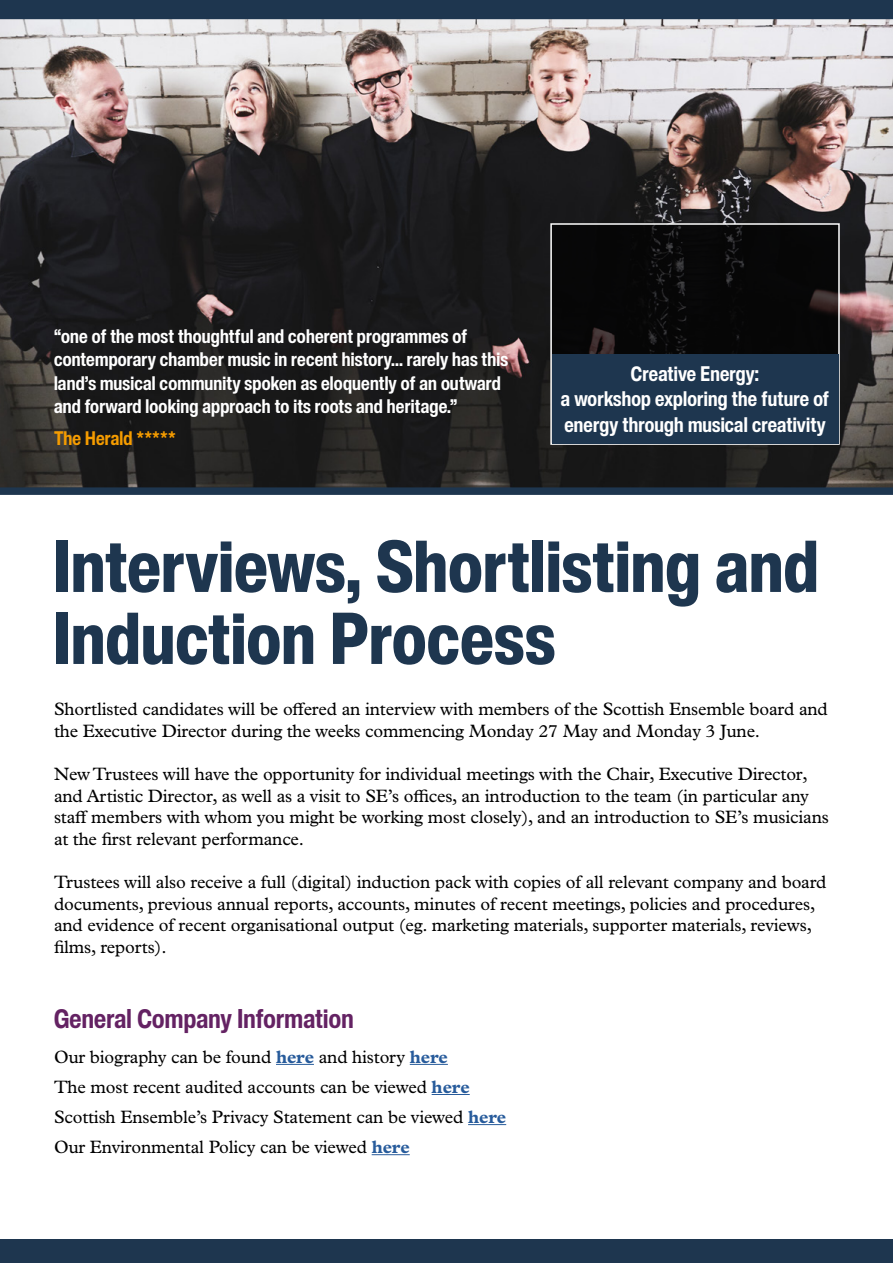
<style>
.page{position:relative;width:893px;height:1263px;background:#fff}
.page>*{position:absolute;margin:0;border:0;box-sizing:border-box;transform-origin:0 0}
.t1{font:800 condensed 72px/72px "Helvetica Now Display";letter-spacing:.01em;color:#1e364f}
.t2{font:700 condensed 27px "Helvetica Now Display";letter-spacing:.01em;color:#642263}
.t3{font:700 condensed 21px/25.2px "Helvetica Now Display";letter-spacing:.01em;color:#fff;text-align:center}
.t4{font:700 condensed 19.5px/23.4px "Helvetica Now Display";letter-spacing:.01em;color:#fff}
.t5{font:700 condensed 19.5px "Helvetica Now Display";letter-spacing:.01em;color:#f59c00}
.t6{font:18px/21.6px "Plantin MT Pro";letter-spacing:-.01em;color:#000}
.s1{font-weight:700;color:#275b9b}
</style>
<div class="page">
<hr style="left:276px;top:1064px;width:38px;height:1px;background:#275b9b">
<hr style="left:410px;top:1064px;width:38px;height:1px;background:#275b9b">
<hr style="left:432px;top:1094px;width:38px;height:1px;background:#275b9b">
<hr style="left:468px;top:1124px;width:38px;height:1px;background:#275b9b">
<hr style="left:372px;top:1154px;width:38px;height:1px;background:#275b9b">
<div style="left:0;top:1239px;width:893px;height:24px;background:#1e364f"></div>
<div style="left:0;top:0;width:893px;height:23px;background:#1e364f"></div>
<svg style="left:0;top:19px;width:893px;height:476px;background:#565253"></svg>
<svg style="left:550px;top:222px;width:290px;height:224px;background:#111112"></svg>
<div style="left:552px;top:354px;width:286px;height:89px;background:#1e364f"></div>
<p class="t4" style="left:54px;top:324px;width:456px">“one of the most thoughtful and coherent programmes of contemporary chamber music in recent history… rarely has this land’s musical community spoken as eloquently of an outward and forward looking approach to its roots and heritage.”</p>
<p class="t5" style="left:54px;top:425px;width:123px">The Herald *****</p>
<p class="t3" style="left:561px;top:361px;width:270px">Creative Energy:<br>a workshop exploring the future of energy through musical creativity</p>
<h1 class="t1" style="left:54px;top:530px;width:766px">Interviews, Shortlisting and<br>Induction Process</h1>
<p class="t6" style="left:54px;top:698px;width:775px">Shortlisted candidates will be offered an interview with members of the Scottish Ensemble board and the Executive Director during the weeks commencing Monday 27 May and Monday 3 June.</p>
<p class="t6" style="left:54px;top:763px;width:776px">New Trustees will have the opportunity for individual meetings with the Chair, Executive Director, and Artistic Director, as well as a visit to SE’s offices, an introduction to the team (in particular any staff members with whom you might be working most closely), and an introduction to SE’s musicians at the first relevant performance.</p>
<p class="t6" style="left:54px;top:871px;width:774px">Trustees will also receive a full (digital) induction pack with copies of all relevant company and board documents, previous annual reports, accounts, minutes of recent meetings, policies and procedures, and evidence of recent organisational output (eg. marketing materials, supporter materials, reviews, films, reports).</p>
<h2 class="t2" style="left:54px;top:1001px;width:301px">General Company Information</h2>
<p class="t6" style="left:54px;top:1041px;width:454px;line-height:30.2px">Our biography can be found <span class="s1">here</span> and history <span class="s1">here<br></span>The most recent audited accounts can be viewed <span class="s1">here </span>Scottish Ensemble’s Privacy Statement can be viewed <span class="s1">here </span>Our Environmental Policy can be viewed <span class="s1">here</span></p>
</div>
